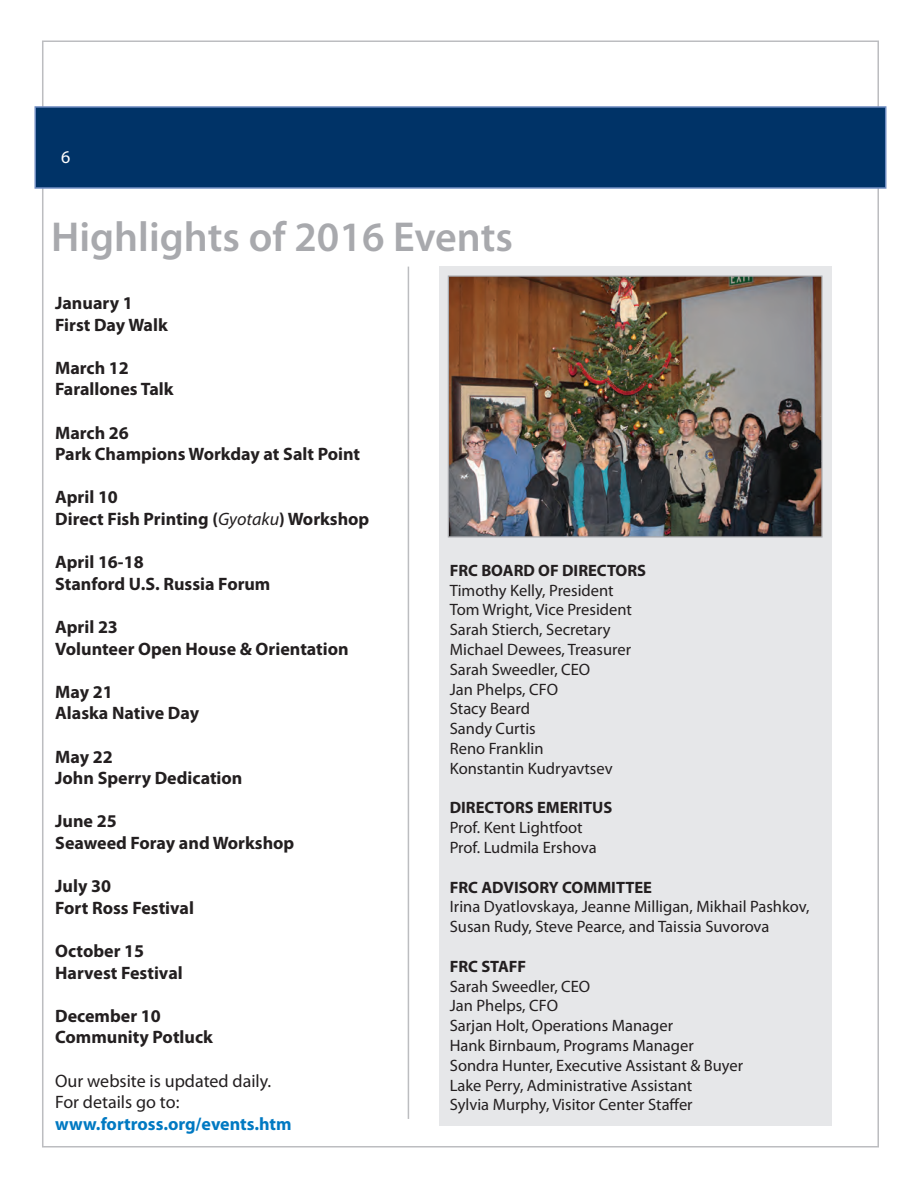
<style>
.page{position:relative;width:918px;height:1188px;background:#fff}
.page>*{position:absolute;margin:0;border:0;box-sizing:border-box;transform-origin:0 0}
.t1{font:600 42px "Myriad Pro";color:#a8a9ad}
.t2{font:700 18px/21.6px "Myriad Pro";color:#231f20}
.t3{font:18px/21.6px "Myriad Pro";color:#231f20}
.t4{font:700 18px "Myriad Pro";color:#0079c2}
.t5{font:18px "Myriad Pro";color:#fff}
.t6{font:16.5px/19.8px "Myriad Pro";color:#231f20}
.t7{font:700 16.5px "Myriad Pro";color:#231f20}
.s1{font-weight:400;font-style:italic}
</style>
<div class="page">
<div style="left:34px;top:106px;width:852px;height:83px;background:#003367;border:2px solid #6f8cc1"></div>
<div style="left:439px;top:267px;width:392px;height:859px;background:#e6e7e9"></div>
<hr style="left:408px;top:267px;width:1px;height:852px;background:#bcbdc0">
<img style="left:450px;top:277px;width:371px;height:259px">
<div style="left:448px;top:275px;width:375px;height:263px;border:1px solid #a8a9ad"></div>
<p class="t5" style="left:61px;top:146px;width:11px">6</p>
<h1 class="t1" style="left:51px;top:211px;width:463px">Highlights of 2016 Events</h1>
<p class="t2" style="left:55px;top:292px;width:114px">January 1<br>First Day Walk</p>
<p class="t2" style="left:55px;top:356px;width:120px">March 12<br>Farallones Talk</p>
<p class="t2" style="left:55px;top:421px;width:306px">March 26<br>Park Champions Workday at Salt Point</p>
<p class="t2" style="left:55px;top:486px;width:316px">April 10<br>Direct Fish Printing (<span class="s1">Gyotaku</span>) Workshop</p>
<p class="t2" style="left:55px;top:551px;width:217px">April 16-18<br>Stanford U.S. Russia Forum</p>
<p class="t2" style="left:55px;top:616px;width:295px">April 23<br>Volunteer Open House &amp; Orientation</p>
<p class="t2" style="left:55px;top:680px;width:145px">May 21<br>Alaska Native Day</p>
<p class="t2" style="left:55px;top:745px;width:189px">May 22<br>John Sperry Dedication</p>
<p class="t2" style="left:55px;top:810px;width:241px">June 25<br>Seaweed Foray and Workshop</p>
<p class="t2" style="left:55px;top:875px;width:140px">July 30<br>Fort Ross Festival</p>
<p class="t2" style="left:55px;top:940px;width:129px">October 15<br>Harvest Festival</p>
<p class="t2" style="left:55px;top:1004px;width:159px">December 10<br>Community Potluck</p>
<p class="t3" style="left:55px;top:1070px;width:218px">Our website is updated daily.<br>For details go to:</p>
<p class="t4" style="left:55px;top:1112px;width:238px">www.fortross.org/events.htm</p>
<p class="t7" style="left:450px;top:559px;width:198px">FRC BOARD OF DIRECTORS</p>
<p class="t6" style="left:450px;top:580px;width:184px">Timothy Kelly, President<br>Tom Wright, Vice President<br>Sarah Stierch, Secretary<br>Michael Dewees, Treasurer<br>Sarah Sweedler, CEO<br>Jan Phelps, CFO<br>Stacy Beard<br>Sandy Curtis<br>Reno Franklin<br>Konstantin Kudryavtsev</p>
<p class="t7" style="left:450px;top:797px;width:164px">DIRECTORS EMERITUS</p>
<p class="t6" style="left:450px;top:817px;width:148px">Prof. Kent Lightfoot<br>Prof. Ludmila Ershova</p>
<p class="t7" style="left:450px;top:876px;width:204px">FRC ADVISORY COMMITTEE</p>
<p class="t6" style="left:450px;top:897px;width:361px">Irina Dyatlovskaya, Jeanne Milligan, Mikhail Pashkov,<br>Susan Rudy, Steve Pearce, and Taissia Suvorova</p>
<p class="t7" style="left:450px;top:955px;width:78px">FRC STAFF</p>
<p class="t6" style="left:450px;top:976px;width:295px">Sarah Sweedler, CEO<br>Jan Phelps, CFO<br>Sarjan Holt, Operations Manager<br>Hank Birnbaum, Programs Manager<br>Sondra Hunter, Executive Assistant &amp; Buyer<br>Lake Perry, Administrative Assistant<br>Sylvia Murphy, Visitor Center Staffer</p>
</div>
